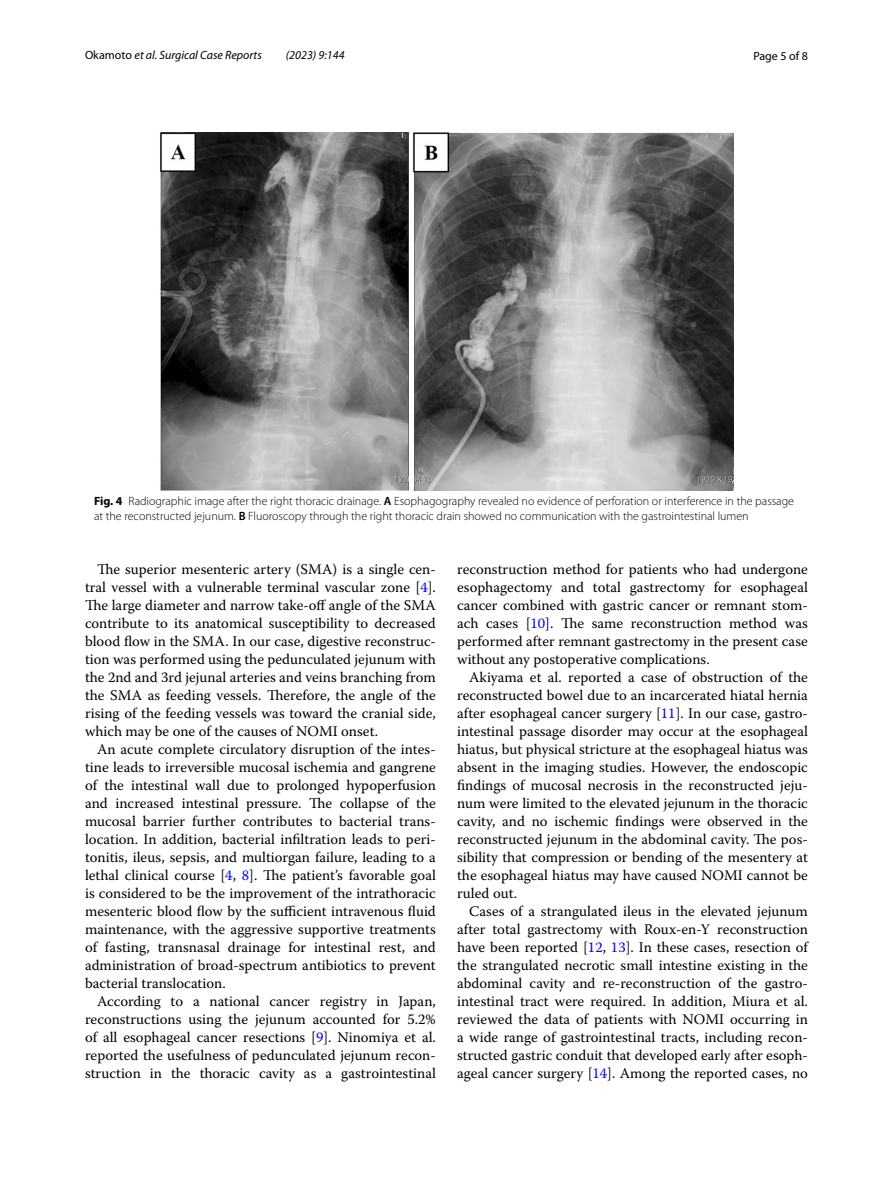
<style>
.page{position:relative;width:893px;height:1187px;background:#fff}
.page>*{position:absolute;margin:0;border:0;box-sizing:border-box;transform-origin:0 0}
.t1{font:14.7px/18px "Warnock Pro";color:#000;text-align:justify}
.t2{font:300 12px/15px "Myriad Pro";color:#000}
.t3{font:italic 12px "Myriad Pro";color:#000}
.t4{font:12px "Myriad Pro";color:#000}
.s1{font-style:normal}
.s2{font-weight:700}
.s3{font-weight:600}
.s4{color:#00f}
</style>
<div class="page">
<img style="left:160px;top:133px;width:573px;height:357px">
<p class="t3" style="left:85px;top:48px;width:178px"><span class="s1">Okamoto</span> et al. Surgical Case Reports</p>
<p class="t3" style="left:286px;top:48px;width:60px">(2023) 9:144</p>
<p class="t4" style="left:753px;top:48px;width:56px">Page 5 of 8</p>
<p class="t2" style="left:94px;top:494px;width:701px"><span class="s2">Fig. 4</span> Radiographic image after the right thoracic drainage. <span class="s3">A</span> Esophagography revealed no evidence of perforation or interference in the passage at the reconstructed jejunum. <span class="s3">B</span> Fluoroscopy through the right thoracic drain showed no communication with the gastrointestinal lumen</p>
<p class="t1" style="left:85px;top:560px;width:352px;text-indent:12px">The superior mesenteric artery (SMA) is a single cen&shy;tral vessel with a vulnerable terminal vascular zone [<span class="s4">4</span>].<br>The large diameter and narrow take-off angle of the SMA contribute to its anatomical susceptibility to decreased blood flow in the SMA. In our case, digestive reconstruc&shy;tion was performed using the pedunculated jejunum with the 2nd and 3rd jejunal arteries and veins branching from the SMA as feeding vessels. Therefore, the angle of the rising of the feeding vessels was toward the cranial side, which may be one of the causes of NOMI onset.</p>
<p class="t1" style="left:85px;top:740px;width:352px;text-indent:12px">An acute complete circulatory disruption of the intes&shy;tine leads to irreversible mucosal ischemia and gangrene of the intestinal wall due to prolonged hypoperfusion and increased intestinal pressure. The collapse of the mucosal barrier further contributes to bacterial trans&shy;location. In addition, bacterial infiltration leads to peri&shy;tonitis, ileus, sepsis, and multiorgan failure, leading to a lethal clinical course [<span class="s4">4</span>, <span class="s4">8</span>]. The patient’s favorable goal is considered to be the improvement of the intrathoracic mesenteric blood flow by the sufficient intravenous fluid maintenance, with the aggressive supportive treatments of fasting, transnasal drainage for intestinal rest, and administration of broad-spectrum antibiotics to prevent bacterial translocation.</p>
<p class="t1" style="left:85px;top:992px;width:352px;text-indent:12px">According to a national cancer registry in Japan, reconstructions using the jejunum accounted for 5.2% of all esophageal cancer resections [<span class="s4">9</span>]. Ninomiya et al. reported the usefulness of pedunculated jejunum recon&shy;struction in the thoracic cavity as a gastrointestinal</p>
<p class="t1" style="left:457px;top:560px;width:352px">reconstruction method for patients who had undergone esophagectomy and total gastrectomy for esophageal cancer combined with gastric cancer or remnant stom&shy;ach cases [<span class="s4">10</span>]. The same reconstruction method was performed after remnant gastrectomy in the present case without any postoperative complications.</p>
<p class="t1" style="left:457px;top:668px;width:352px;text-indent:12px">Akiyama et al. reported a case of obstruction of the reconstructed bowel due to an incarcerated hiatal hernia after esophageal cancer surgery [<span class="s4">11</span>]. In our case, gastro&shy;intestinal passage disorder may occur at the esophageal hiatus, but physical stricture at the esophageal hiatus was absent in the imaging studies. However, the endoscopic findings of mucosal necrosis in the reconstructed jeju&shy;num were limited to the elevated jejunum in the thoracic cavity, and no ischemic findings were observed in the reconstructed jejunum in the abdominal cavity. The pos&shy;sibility that compression or bending of the mesentery at the esophageal hiatus may have caused NOMI cannot be ruled out.</p>
<p class="t1" style="left:457px;top:902px;width:352px;text-indent:12px">Cases of a strangulated ileus in the elevated jejunum after total gastrectomy with Roux-en-Y reconstruction have been reported [<span class="s4">12</span>, <span class="s4">13</span>]. In these cases, resection of the strangulated necrotic small intestine existing in the abdominal cavity and re-reconstruction of the gastro&shy;intestinal tract were required. In addition, Miura et al. reviewed the data of patients with NOMI occurring in a wide range of gastrointestinal tracts, including recon&shy;structed gastric conduit that developed early after esoph&shy;ageal cancer surgery [<span class="s4">14</span>]. Among the reported cases, no</p>
</div>
